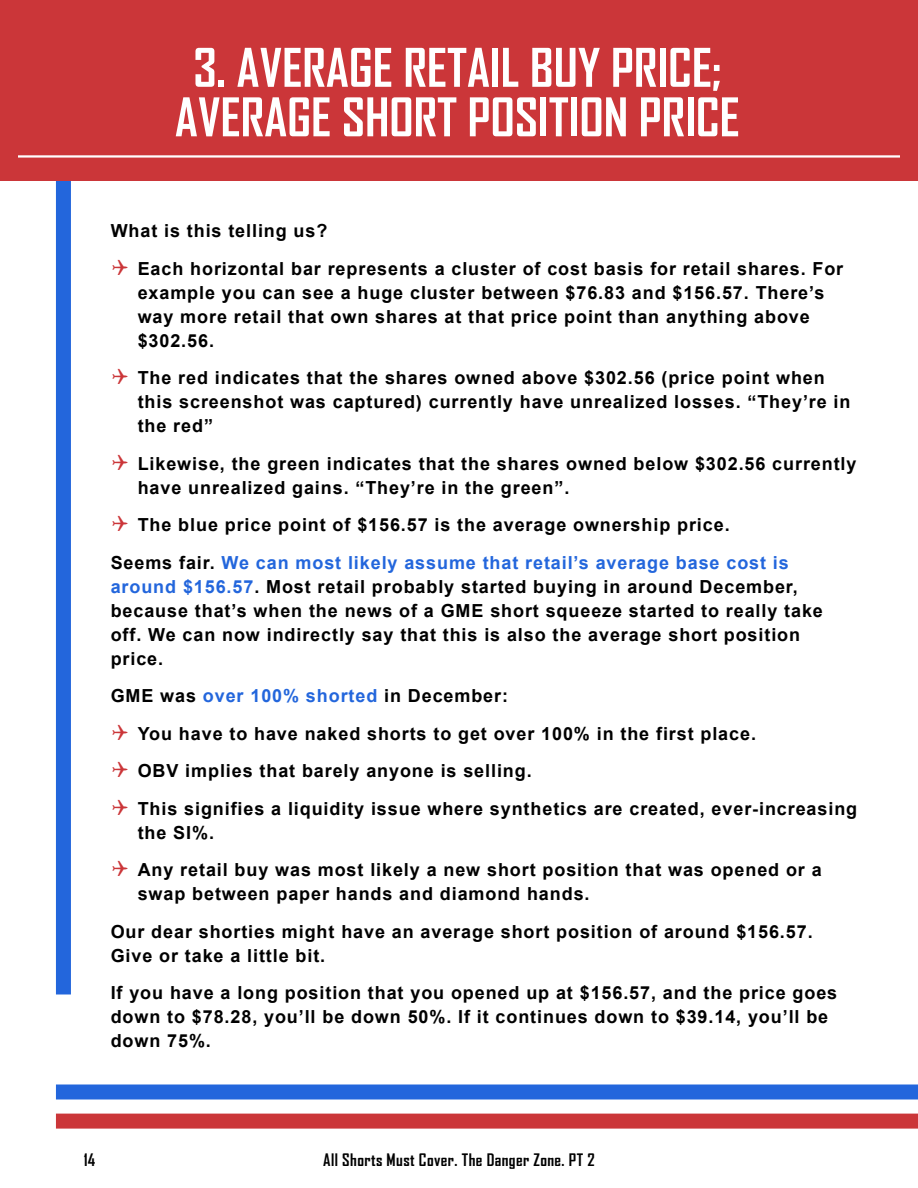
<style>
.page{position:relative;width:918px;height:1188px;background:#fff}
.page>*{position:absolute;margin:0;border:0;box-sizing:border-box;transform-origin:0 0}
.t1{font:700 51px/49.5px "Agency FB";color:#fff;text-align:center}
.t2{font:700 18px/24px "Arial";letter-spacing:.05em;color:#000}
.t3{font:700 16.5px "Agency FB";letter-spacing:.025em;color:#000}
.s1{color:#cb3639}
.s2{color:#2366dc}
</style>
<div class="page">
<div style="left:56px;top:0;width:15px;height:994px;background:#2366dc"></div>
<div style="left:56px;top:1114px;width:862px;height:15px;background:#cb3639"></div>
<div style="left:56px;top:1084px;width:862px;height:16px;background:#2366dc"></div>
<div style="left:0;top:0;width:918px;height:181px;background:#cb3639"></div>
<hr style="left:18px;top:155px;width:882px;height:3px;background:#fff">
<h1 class="t1" style="left:175px;top:43px;width:566px">3. AVERAGE RETAIL BUY PRICE;<br>AVERAGE SHORT POSITION PRICE</h1>
<p class="t2" style="left:111px;top:219px;width:218px">What is this telling us?</p>
<p class="t2" style="left:138px;top:257px;width:707px;text-indent:-27px"><span class="s1">✔</span> Each horizontal bar represents a cluster of cost basis for retail shares. For example you can see a huge cluster between $76.83 and $156.57. There’s way more retail that own shares at that price point than anything above $302.56.</p>
<p class="t2" style="left:138px;top:366px;width:714px;text-indent:-27px"><span class="s1">✔</span> The red indicates that the shares owned above $302.56 (price point when this screenshot was captured) currently have unrealized losses. “They’re in the red”</p>
<p class="t2" style="left:138px;top:452px;width:720px;text-indent:-27px"><span class="s1">✔</span> Likewise, the green indicates that the shares owned below $302.56 currently have unrealized gains. “They’re in the green”.</p>
<p class="t2" style="left:111px;top:507px;width:680px;line-height:37.5px"><span class="s1">✔</span> The blue price point of $156.57 is the average ownership price.<br>Seems fair. <span class="s2">We can most likely assume that retail’s average base cost is</span></p>
<p class="t2" style="left:111px;top:575px;width:714px"><span class="s2">around $156.57</span>. Most retail probably started buying in around December, because that’s when the news of a GME short squeeze started to really take off. We can now indirectly say that this is also the average short position price.</p>
<p class="t2" style="left:111px;top:684px;width:399px">GME was <span class="s2">over 100% shorted</span> in December:</p>
<p class="t2" style="left:111px;top:722px;width:647px"><span class="s1">✔</span> You have to have naked shorts to get over 100% in the first place.</p>
<p class="t2" style="left:111px;top:759px;width:423px"><span class="s1">✔</span> OBV implies that barely anyone is selling.</p>
<p class="t2" style="left:138px;top:797px;width:721px;text-indent:-27px"><span class="s1">✔</span> This signifies a liquidity issue where synthetics are created, ever-increasing the SI%.</p>
<p class="t2" style="left:138px;top:858px;width:686px;text-indent:-27px"><span class="s1">✔</span> Any retail buy was most likely a new short position that was opened or a swap between paper hands and diamond hands.</p>
<p class="t2" style="left:111px;top:920px;width:703px">Our dear shorties might have an average short position of around $156.57.<br>Give or take a little bit.</p>
<p class="t2" style="left:111px;top:981px;width:728px">If you have a long position that you opened up at $156.57, and the price goes down to $78.28, you’ll be down 50%. If it continues down to $39.14, you’ll be down 75%.</p>
<p class="t3" style="left:84px;top:1150px;width:13px">14</p>
<p class="t3" style="left:323px;top:1150px;width:273px">ALL SHORTS MUST COVER. THE DANGER ZONE. PT 2</p>
</div>
